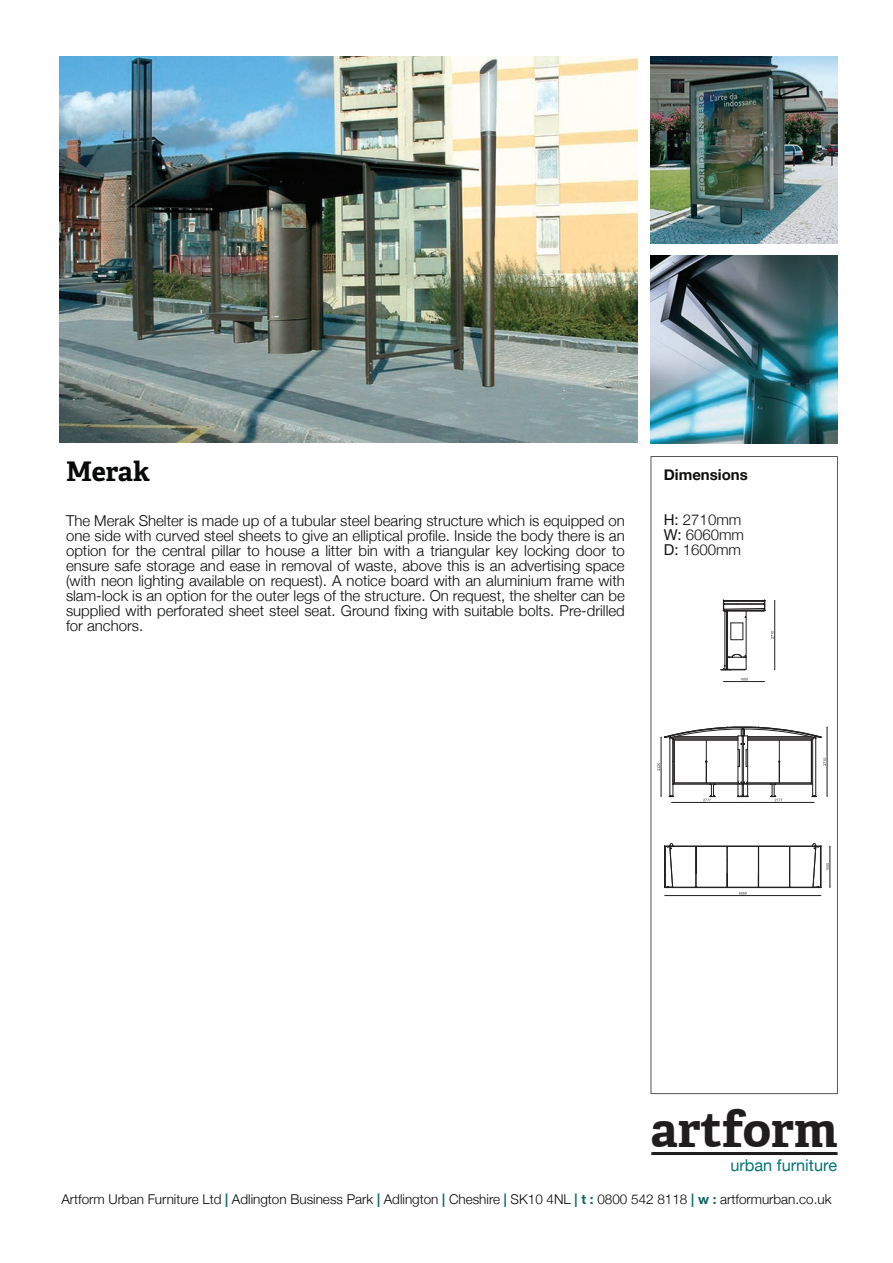
<style>
.page{position:relative;width:893px;height:1263px;background:#fff}
.page>*{position:absolute;margin:0;border:0;box-sizing:border-box;transform-origin:0 0}
.t1{font:700 48.9px "Adelle";color:#201d1e}
.t2{font:700 27px "Adelle Basic";letter-spacing:-.005em;color:#080a09}
.t3{font:16.35px "Helvetica Neue";color:#057473}
.t4{font:300 15px/15px "Helvetica Neue";color:#080a09;text-align:justify}
.t5{font:300 15px/15px "Helvetica Neue";color:#0f100e}
.t6{font:700 15px "Helvetica Neue";color:#0f100e}
.t7{font:300 13.5px "Helvetica Neue";color:#050504}
.s1{font-weight:400}
.s2{font-weight:700;color:#106666}
</style>
<div class="page">
<svg style="left:651px;top:456px;width:187px;height:638px"></svg>
<div style="left:651px;top:1152px;width:187px;height:3px;border:2px solid #201d1e"></div>
<img style="left:60px;top:56px;width:578px;height:387px">
<img style="left:651px;top:56px;width:187px;height:187px">
<img style="left:651px;top:256px;width:187px;height:187px">
<hr style="left:665px;top:887px;width:156px;height:1px;background:#211e1e">
<hr style="left:665px;top:846px;width:156px;height:1px;background:#211e1e">
<hr style="left:695px;top:847px;width:1px;height:40px;background:#211e1e">
<svg style="left:664px;top:843px;width:10px;height:45px"></svg>
<svg style="left:696px;top:847px;width:1px;height:40px"></svg>
<svg style="left:727px;top:847px;width:1px;height:40px"></svg>
<svg style="left:758px;top:847px;width:1px;height:40px"></svg>
<svg style="left:789px;top:847px;width:2px;height:40px"></svg>
<hr style="left:746px;top:611px;width:1px;height:46px;background:#211e1e">
<hr style="left:727px;top:611px;width:1px;height:59px;background:#211e1e">
<hr style="left:725px;top:611px;width:1px;height:59px;background:#211e1e">
<hr style="left:726px;top:611px;width:1px;height:59px;background:#211e1e">
<svg style="left:721px;top:654px;width:26px;height:17px"></svg>
<hr style="left:665px;top:895px;width:155px;height:1px;background:#211e1e">
<svg style="left:739px;top:892px;width:8px;height:2px"></svg>
<svg style="left:812px;top:843px;width:19px;height:45px"></svg>
<svg style="left:657px;top:724px;width:171px;height:79px"></svg>
<hr style="left:724px;top:681px;width:40px;height:1px;background:#211e1e">
<svg style="left:740px;top:678px;width:8px;height:2px"></svg>
<hr style="left:774px;top:601px;width:1px;height:68px;background:#211e1e">
<svg style="left:723px;top:600px;width:53px;height:40px"></svg>
<h2 class="t2" style="left:66px;top:454px;width:85px">Merak</h2>
<p class="t4" style="left:66px;top:513px;width:560px">The Merak Shelter is made up of a tubular steel bearing structure which is equipped on one side with curved steel sheets to give an elliptical profile. Inside the body there is an option for the central pillar to house a litter bin with a triangular key locking door to ensure safe storage and ease in removal of waste, above this is an advertising space (with neon lighting available on request). A notice board with an aluminium frame with slam-lock is an option for the outer legs of the structure. On request, the shelter can be supplied with perforated sheet steel seat. Ground fixing with suitable bolts. Pre-drilled for anchors.</p>
<p class="t6" style="left:664px;top:466px;width:86px">Dimensions</p>
<p class="t5" style="left:664px;top:512px;width:82px"><span class="s1">H:</span> 2710mm<br><span class="s1">W:</span> 6060mm<br><span class="s1">D:</span> 1600mm</p>
<h1 class="t1" style="left:651px;top:1100px;width:189px">artform</h1>
<p class="t3" style="left:730px;top:1155px;width:108px">urban furniture</p>
<p class="t7" style="left:61px;top:1190px;width:772px">Artform Urban Furniture Ltd <span class="s2">|</span> Adlington Business Park <span class="s2">|</span> Adlington <span class="s2">|</span> Cheshire <span class="s2">|</span> SK10 4NL <span class="s2">| t :</span> 0800 542 8118 <span class="s2">| w :</span> artformurban.co.uk</p>
</div>
